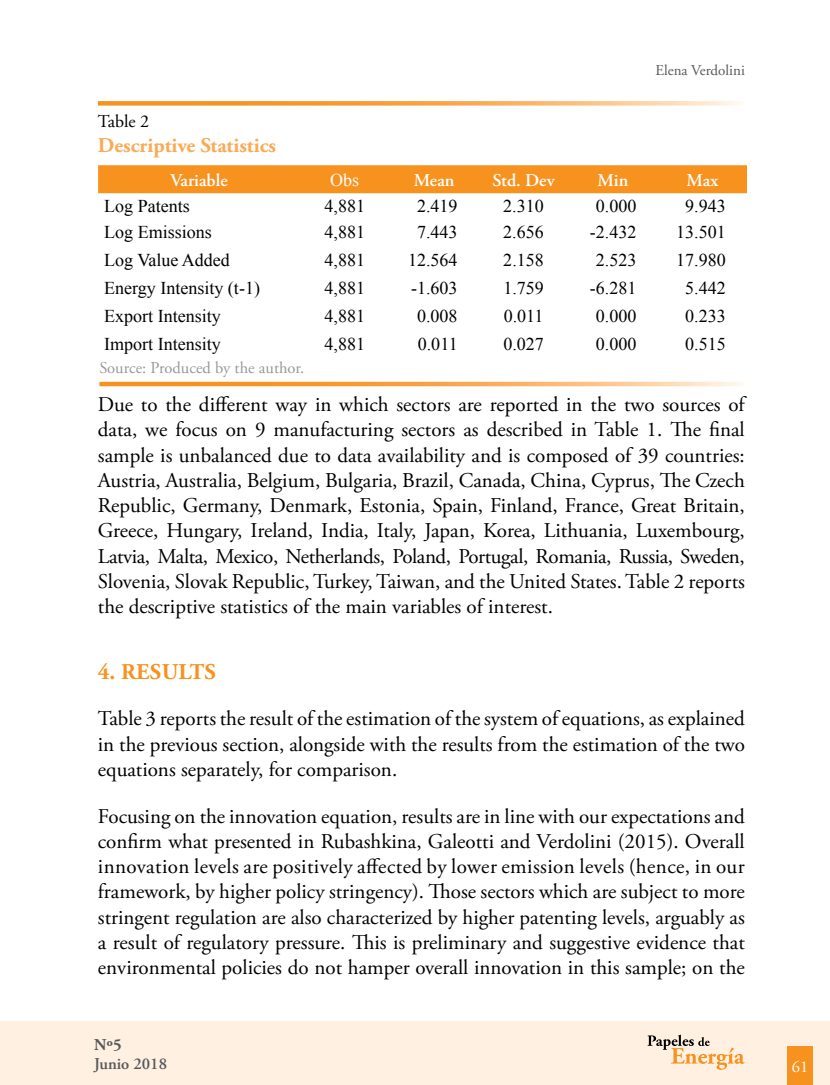
<style>
.page{position:relative;width:830px;height:1085px;background:#fff}
.page>*{position:absolute;margin:0;border:0;box-sizing:border-box;transform-origin:0 0}
.t1{font:700 22.5px "Adobe Garamond Pro";letter-spacing:.015em;color:#f7921e}
.t2{font:21px/25.3px "Adobe Garamond Pro";letter-spacing:-.02em;color:#000;text-align:justify}
.t3{font:700 21px "Adobe Garamond Pro";color:#faaa56}
.t4{font:18px "Times New Roman";color:#000}
.t5{font:600 18px "Adobe Garamond Pro";color:#fff}
.t6{font:18px "Adobe Garamond Pro";color:#000}
.t7{font:18px "Times New Roman";color:#fff}
.t8{font:16.5px "Adobe Garamond Pro";color:#999898}
.t9{font:600 16.5px "Adobe Garamond Pro";color:#58595b}
.t10{font:700 16.5px "Adobe Garamond Pro";color:#58595b}
.t11{font:16.5px "Adobe Garamond Pro";color:#fff}
.t12{font:15px "Adobe Garamond Pro";color:#58595b}
</style>
<div class="page">
<div style="left:0;top:1020px;width:829px;height:64px;background:#fff0e2"></div>
<svg style="left:647px;top:1034px;width:97px;height:35px"></svg>
<div style="left:787px;top:1046px;width:25px;height:38px;background:#f7921e"></div>
<svg style="left:98px;top:101px;width:644px;height:5px;background:#fab568"></svg>
<div style="left:98px;top:165px;width:648px;height:28px;background:#f7921e"></div>
<svg style="left:98px;top:193px;width:648px;height:1px"></svg>
<svg style="left:99px;top:382px;width:644px;height:4px;background:#faad57"></svg>
<p class="t12" style="left:655px;top:62px;width:91px">Elena Verdolini</p>
<p class="t6" style="left:98px;top:110px;width:53px">Table 2</p>
<p class="t3" style="left:98px;top:133px;width:179px">Descriptive Statistics</p>
<p class="t5" style="left:170px;top:170px;width:59px">Variable</p>
<p class="t7" style="left:330px;top:167px;width:30px">Obs</p>
<p class="t5" style="left:413px;top:170px;width:42px">Mean</p>
<p class="t5" style="left:492px;top:170px;width:63px">Std. Dev</p>
<p class="t5" style="left:597px;top:170px;width:32px">Min</p>
<p class="t5" style="left:686px;top:170px;width:33px">Max</p>
<p class="t4" style="left:104px;top:194px;width:87px">Log Patents</p>
<p class="t4" style="left:324px;top:194px;width:42px">4,881</p>
<p class="t4" style="left:417px;top:194px;width:42px">2.419</p>
<p class="t4" style="left:503px;top:194px;width:42px">2.310</p>
<p class="t4" style="left:595px;top:194px;width:42px">0.000</p>
<p class="t4" style="left:684px;top:194px;width:42px">9.943</p>
<p class="t4" style="left:104px;top:220px;width:109px">Log Emissions</p>
<p class="t4" style="left:324px;top:220px;width:42px">4,881</p>
<p class="t4" style="left:417px;top:220px;width:42px">7.443</p>
<p class="t4" style="left:503px;top:220px;width:42px">2.656</p>
<p class="t4" style="left:589px;top:220px;width:48px">-2.432</p>
<p class="t4" style="left:676px;top:220px;width:51px">13.501</p>
<p class="t4" style="left:104px;top:248px;width:127px">Log Value Added</p>
<p class="t4" style="left:324px;top:248px;width:42px">4,881</p>
<p class="t4" style="left:408px;top:248px;width:51px">12.564</p>
<p class="t4" style="left:503px;top:248px;width:42px">2.158</p>
<p class="t4" style="left:595px;top:248px;width:42px">2.523</p>
<p class="t4" style="left:676px;top:248px;width:51px">17.980</p>
<p class="t4" style="left:104px;top:276px;width:157px">Energy Intensity (t-1)</p>
<p class="t4" style="left:324px;top:276px;width:42px">4,881</p>
<p class="t4" style="left:411px;top:276px;width:48px">-1.603</p>
<p class="t4" style="left:503px;top:276px;width:42px">1.759</p>
<p class="t4" style="left:589px;top:276px;width:48px">-6.281</p>
<p class="t4" style="left:685px;top:276px;width:42px">5.442</p>
<p class="t4" style="left:104px;top:304px;width:118px">Export Intensity</p>
<p class="t4" style="left:324px;top:304px;width:42px">4,881</p>
<p class="t4" style="left:417px;top:304px;width:42px">0.008</p>
<p class="t4" style="left:503px;top:304px;width:41px">0.011</p>
<p class="t4" style="left:595px;top:304px;width:42px">0.000</p>
<p class="t4" style="left:685px;top:304px;width:42px">0.233</p>
<p class="t4" style="left:104px;top:332px;width:118px">Import Intensity</p>
<p class="t4" style="left:324px;top:332px;width:42px">4,881</p>
<p class="t4" style="left:417px;top:332px;width:41px">0.011</p>
<p class="t4" style="left:503px;top:332px;width:42px">0.027</p>
<p class="t4" style="left:595px;top:332px;width:42px">0.000</p>
<p class="t4" style="left:685px;top:332px;width:42px">0.515</p>
<p class="t8" style="left:99px;top:358px;width:206px">Source: Produced by the author.</p>
<p class="t2" style="left:98px;top:392px;width:650px">Due to the different way in which sectors are reported in the two sources of data, we focus on 9 manufacturing sectors as described in Table 1. The final sample is unbalanced due to data availability and is composed of 39 countries:<br>Austria, Australia, Belgium, Bulgaria, Brazil, Canada, China, Cyprus, The Czech Republic, Germany, Denmark, Estonia, Spain, Finland, France, Great Britain, Greece, Hungary, Ireland, India, Italy, Japan, Korea, Lithuania, Luxembourg, Latvia, Malta, Mexico, Netherlands, Poland, Portugal, Romania, Russia, Sweden, Slovenia, Slovak Republic, Turkey, Taiwan, and the United States. Table 2 reports the descriptive statistics of the main variables of interest.</p>
<p class="t1" style="left:98px;top:658px;width:119px">4. RESULTS</p>
<p class="t2" style="left:98px;top:706px;width:648px">Table 3 reports the result of the estimation of the system of equations, as explained in the previous section, alongside with the results from the estimation of the two equations separately, for comparison.</p>
<p class="t2" style="left:98px;top:803px;width:648px">Focusing on the innovation equation, results are in line with our expectations and confirm what presented in Rubashkina, Galeotti and Verdolini (2015). Overall innovation levels are positively affected by lower emission levels (hence, in our framework, by higher policy stringency). Those sectors which are subject to more stringent regulation are also characterized by higher patenting levels, arguably as a result of regulatory pressure. This is preliminary and suggestive evidence that environmental policies do not hamper overall innovation in this sample; on the</p>
<p class="t10" style="left:94px;top:1034px;width:29px">Nº5</p>
<p class="t9" style="left:94px;top:1054px;width:74px">Junio 2018</p>
<p class="t11" style="left:791px;top:1056px;width:18px">61</p>
</div>
